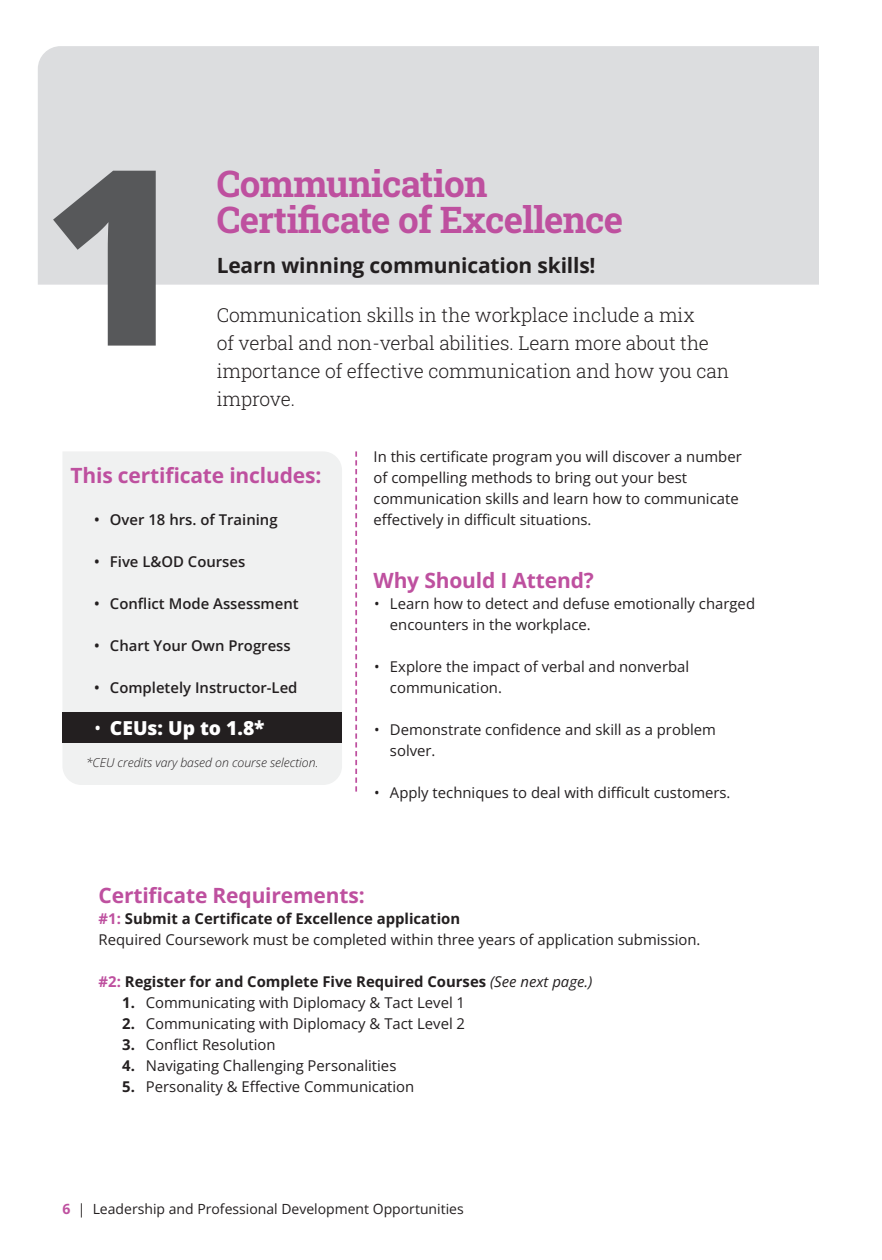
<style>
.page{position:relative;width:882px;height:1260px;background:#fff}
.page>*{position:absolute;margin:0;border:0;box-sizing:border-box;transform-origin:0 0}
.a_head{font:800 245px "Open Sans";color:#57585a}
.Certificate_name_purple{font:700 36.75px "Roboto Slab";letter-spacing:-.02em;color:#be509f}
.B_head_purple{font:700 21px "Open Sans";letter-spacing:-.01em;color:#be509f}
.B_head_purple-2{font:700 21px "Open Sans";letter-spacing:-.01em;color:#231f20}
.Academy_intro{font:300 19.25px/28px "Roboto Slab";letter-spacing:-.005em;color:#231f20}
.t1{font:800 19.25px "Open Sans";color:#fff}
.body{font:14.88px/21px "Open Sans";color:#231f20}
.t2{font:600 14.88px "Open Sans";color:#231f20}
.c_head{font:700 14.88px "Open Sans";color:#231f20}
.c_head-2{font:14.88px "Open Sans";color:#231f20}
.t3{font:14px "Open Sans";color:#231f20}
.footnote{font:italic 300 12.25px "Open Sans";letter-spacing:-.005em;color:#231f20}
.s1{font-weight:400}
.s2{color:#be509f}
.s3{font-weight:400;font-style:italic}
.s4{font-weight:700}
.s5{font-weight:700;color:#be509f}
</style>
<div class="page">
<div style="left:38px;top:46px;width:781px;height:239px;background:#dcdddf"></div>
<div style="left:62px;top:452px;width:280px;height:333px;background:#f0f1f1"></div>
<div style="left:62px;top:713px;width:280px;height:30px;background:#231f20"></div>
<svg style="left:355px;top:451px;width:2px;height:341px"></svg>
<p class="a_head" style="left:43px;top:89px;width:145px">1</p>
<p class="Certificate_name_purple" style="left:217px;top:158px;width:272px">Communication</p>
<p class="Certificate_name_purple" style="left:217px;top:195px;width:408px">Certificate of Excellence</p>
<p class="B_head_purple-2" style="left:217px;top:251px;width:380px">Learn winning communication skills!</p>
<p class="Academy_intro" style="left:217px;top:301px;width:514px">Communication skills in the workplace include a mix<br>of verbal and non-verbal abilities. Learn more about the importance of effective communication and how you can improve.</p>
<p class="B_head_purple" style="left:71px;top:461px;width:252px">This certificate includes:</p>
<p class="t2" style="left:94px;top:509px;width:185px">• Over 18 hrs. of Training</p>
<p class="t2" style="left:94px;top:551px;width:153px">• Five L&amp;OD Courses</p>
<p class="t2" style="left:94px;top:593px;width:206px">• Conflict Mode Assessment</p>
<p class="t2" style="left:94px;top:635px;width:198px">• Chart Your Own Progress</p>
<p class="t2" style="left:94px;top:677px;width:205px">• Completely Instructor-Led</p>
<p class="t1" style="left:94px;top:715px;width:172px"><span class="s1">•</span> CEUs: Up to 1.8*</p>
<p class="footnote" style="left:86px;top:753px;width:234px">*CEU credits vary based on course selection.</p>
<p class="body" style="left:374px;top:446px;width:370px">In this certificate program you will discover a number of compelling methods to bring out your best communication skills and learn how to communicate effectively in difficult situations.</p>
<p class="B_head_purple" style="left:374px;top:566px;width:222px">Why Should I Attend?</p>
<p class="body" style="left:390px;top:593px;width:367px;text-indent:-16px">• Learn how to detect and defuse emotionally charged encounters in the workplace.</p>
<p class="body" style="left:390px;top:656px;width:301px;text-indent:-16px">• Explore the impact of verbal and nonverbal communication.</p>
<p class="body" style="left:390px;top:719px;width:328px;text-indent:-16px">• Demonstrate confidence and skill as a problem solver.</p>
<p class="body" style="left:374px;top:782px;width:358px">• Apply techniques to deal with difficult customers.</p>
<p class="B_head_purple" style="left:99px;top:881px;width:268px">Certificate Requirements:</p>
<p class="c_head" style="left:99px;top:908px;width:363px"><span class="s2">#1:</span> Submit a Certificate of Excellence application</p>
<p class="c_head-2" style="left:99px;top:929px;width:603px">Required Coursework must be completed within three years of application submission.</p>
<p class="c_head" style="left:99px;top:971px;width:495px"><span class="s2">#2:</span> Register for and Complete Five Required Courses <span class="s3">(See next page.)</span></p>
<p class="body" style="left:122px;top:992px;width:344px"><span class="s4">1.</span> Communicating with Diplomacy &amp; Tact Level 1</p>
<p class="body" style="left:122px;top:1013px;width:344px"><span class="s4">2.</span> Communicating with Diplomacy &amp; Tact Level 2</p>
<p class="body" style="left:122px;top:1034px;width:155px"><span class="s4">3.</span> Conflict Resolution</p>
<p class="body" style="left:122px;top:1055px;width:276px"><span class="s4">4.</span> Navigating Challenging Personalities</p>
<p class="body" style="left:122px;top:1076px;width:294px"><span class="s4">5.</span> Personality &amp; Effective Communication</p>
<p class="t3" style="left:62px;top:1200px;width:403px"><span class="s5">6</span> | Leadership and Professional Development Opportunities</p>
</div>
